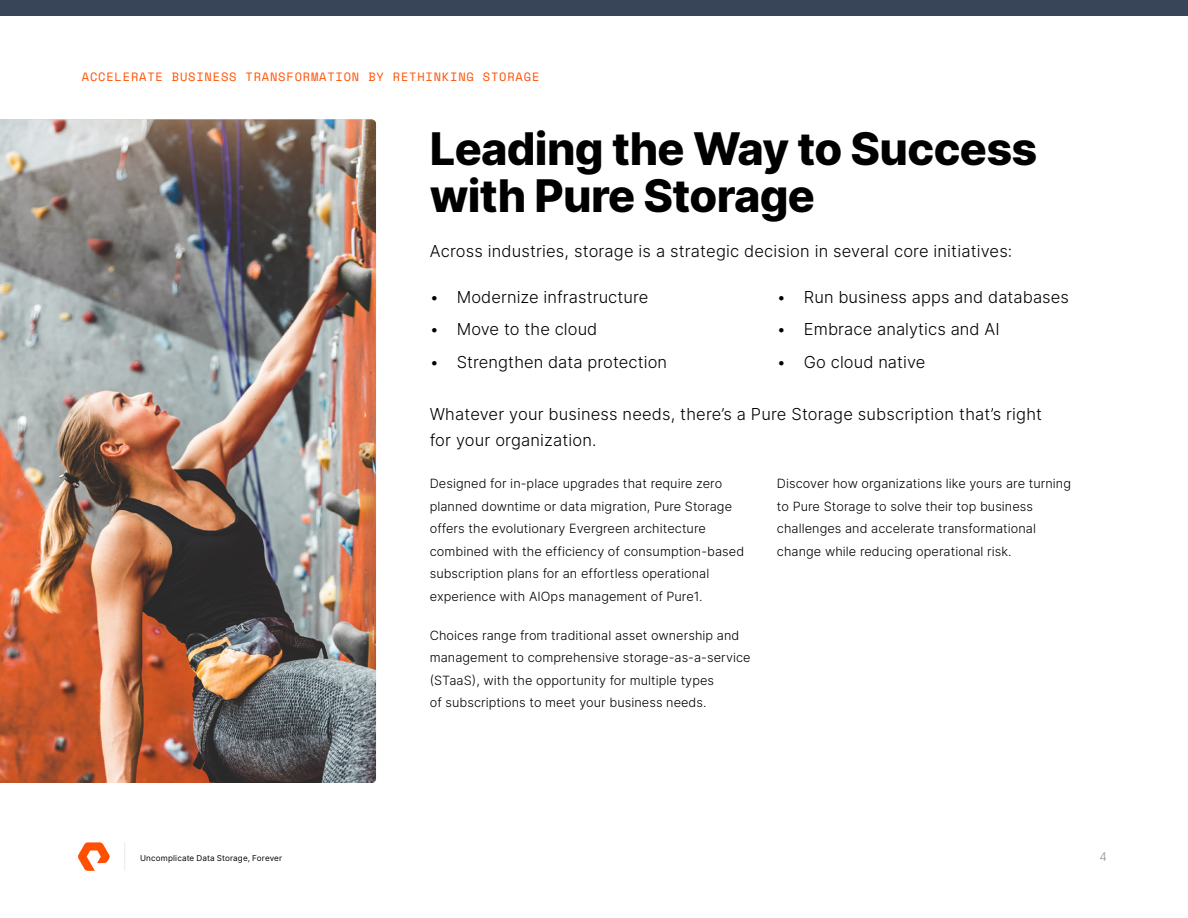
<style>
.page{position:relative;width:1188px;height:918px;background:#fff}
.page>*{position:absolute;margin:0;border:0;box-sizing:border-box;transform-origin:0 0}
.t1{font:800 45px/46.5px "Inter";letter-spacing:-.015em;color:#000}
.t2{font:300 16.5px/25.5px "Inter";letter-spacing:.005em;color:#000}
.t3{font:300 12.75px/22.5px "Inter";letter-spacing:.005em;color:#000}
.t4{font:12px "Space Mono";letter-spacing:.07em;color:#fe5000}
.t5{font:300 12px "Inter";color:#919191}
.t6{font:8.1px "Inter";letter-spacing:.02em;color:#000}
</style>
<div class="page">
<img style="left:0;top:119px;width:376px;height:664px">
<svg style="left:78px;top:842px;width:32px;height:29px"></svg>
<svg style="left:124px;top:843px;width:1px;height:28px"></svg>
<div style="left:0;top:0;width:1188px;height:16px;background:#384558"></div>
<p class="t4" style="left:82px;top:68px;width:459px">ACCELERATE BUSINESS TRANSFORMATION BY RETHINKING STORAGE</p>
<h1 class="t1" style="left:430px;top:124px;width:609px">Leading the Way to Success with Pure Storage</h1>
<p class="t2" style="left:430px;top:238px;width:584px">Across industries, storage is a strategic decision in several core initiatives:</p>
<p class="t2" style="left:430px;top:284px;width:220px">• Modernize infrastructure</p>
<p class="t2" style="left:430px;top:316px;width:169px">• Move to the cloud</p>
<p class="t2" style="left:430px;top:349px;width:239px">• Strengthen data protection</p>
<p class="t2" style="left:777px;top:284px;width:293px">• Run business apps and databases</p>
<p class="t2" style="left:777px;top:316px;width:224px">• Embrace analytics and AI</p>
<p class="t2" style="left:777px;top:349px;width:150px">• Go cloud native</p>
<p class="t2" style="left:430px;top:401px;width:614px">Whatever your business needs, there’s a Pure Storage subscription that’s right for your organization.</p>
<p class="t3" style="left:430px;top:472px;width:316px">Designed for in-place upgrades that require zero planned downtime or data migration, Pure Storage offers the evolutionary Evergreen architecture combined with the efficiency of consumption-based subscription plans for an effortless operational experience with AIOps management of Pure1.</p>
<p class="t3" style="left:430px;top:624px;width:322px">Choices range from traditional asset ownership and management to comprehensive storage-as-a-service (STaaS), with the opportunity for multiple types<br>of subscriptions to meet your business needs.</p>
<p class="t3" style="left:777px;top:472px;width:296px">Discover how organizations like yours are turning to Pure Storage to solve their top business challenges and accelerate transformational change while reducing operational risk.</p>
<p class="t6" style="left:140px;top:852px;width:143px">Uncomplicate Data Storage, Forever</p>
<p class="t5" style="left:1099px;top:848px;width:9px">4</p>
</div>
